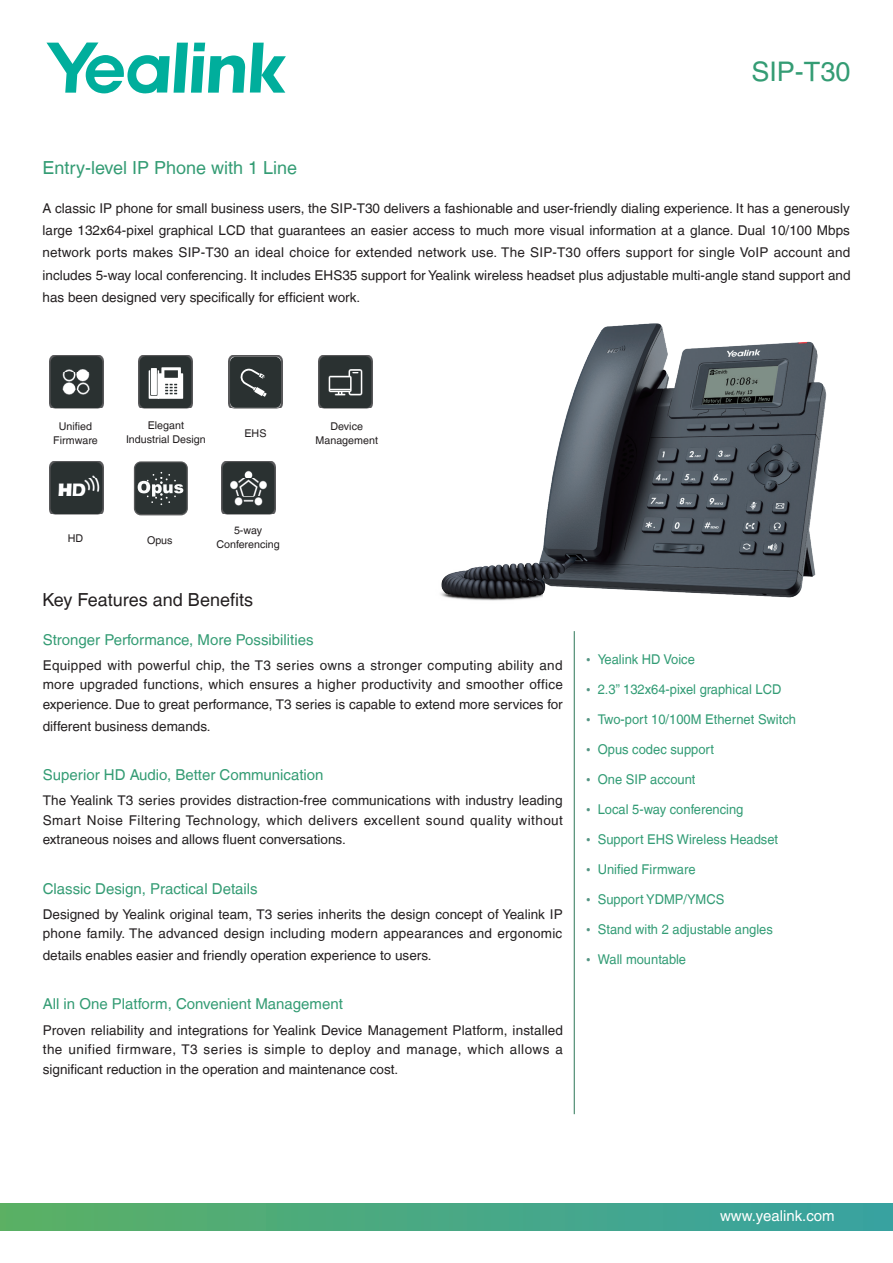
<style>
.page{position:relative;width:893px;height:1263px;background:#fff}
.page>*{position:absolute;margin:0;border:0;box-sizing:border-box;transform-origin:0 0}
.t1{font:27px "Helvetica LT";color:#349c74}
.t2{font:18px "Helvetica LT";color:#349c74}
.t3{font:18px "Helvetica LT";color:#231f20}
.t4{font:15px "Helvetica LT";color:#349c74}
.t5{font:15px "Helvetica LT";color:#fff}
.t6{font:13.5px/19.5px "Helvetica LT";color:#231f20;text-align:justify}
.t7{font:13.5px "Helvetica LT";color:#329c75;scale:.96 1}
.t8{font:10.65px/13.6px "Helvetica LT";color:#231f20;text-align:center}
.s1{font-family:"Microsoft Phags Pa";color:#559584}
</style>
<div class="page">
<svg style="left:46px;top:43px;width:240px;height:50px"></svg>
<div style="left:0;top:1203px;width:893px;height:27px;background:linear-gradient(to right,#5ab065,#38a2a2)"></div>
<hr style="left:574px;top:631px;width:1px;height:483px;background:#2d7757">
<img style="left:440px;top:323px;width:387px;height:278px">
<img style="left:319px;top:355px;width:54px;height:54px">
<img style="left:228px;top:355px;width:54px;height:54px">
<svg style="left:230px;top:357px;width:51px;height:51px;background:#383e3e"></svg>
<img style="left:139px;top:355px;width:54px;height:54px">
<svg style="left:140px;top:357px;width:51px;height:51px"></svg>
<img style="left:50px;top:355px;width:54px;height:54px">
<div style="left:134px;top:461px;width:54px;height:54px;border:3px solid #595a5b;border-radius:6px"></div>
<div style="left:135px;top:463px;width:52px;height:51px;background:#2c3333;border-radius:6px"></div>
<svg style="left:138px;top:472px;width:45px;height:33px"></svg>
<img style="left:221px;top:461px;width:54px;height:54px">
<img style="left:50px;top:461px;width:54px;height:54px">
<h1 class="t1" style="left:751px;top:55px;width:101px">SIP-T30</h1>
<h2 class="t2" style="left:43px;top:157px;width:256px">Entry-level IP Phone with 1 Line</h2>
<p class="t6" style="left:43px;top:196px;width:809px;line-height:22.5px">A classic IP phone for small business users, the SIP-T30 delivers a fashionable and user-friendly dialing experience. It has a generously large 132x64-pixel graphical LCD that guarantees an easier access to much more visual information at a glance. Dual 10/100 Mbps network ports makes SIP-T30 an ideal choice for extended network use. The SIP-T30 offers support for single VoIP account and includes 5-way local conferencing. It includes EHS35 support for Yealink wireless headset plus adjustable multi-angle stand support and has been designed very specifically for efficient work.</p>
<p class="t8" style="left:53px;top:420px;width:46px">Unified<br>Firmware</p>
<p class="t8" style="left:126px;top:418px;width:81px">Elegant<br>Industrial Design</p>
<p class="t8" style="left:244px;top:426px;width:23px">EHS</p>
<p class="t8" style="left:316px;top:420px;width:64px">Device<br>Management</p>
<p class="t8" style="left:68px;top:532px;width:17px">HD</p>
<p class="t8" style="left:147px;top:533px;width:27px">Opus</p>
<p class="t8" style="left:216px;top:523px;width:65px">5-way<br>Conferencing</p>
<h2 class="t3" style="left:43px;top:589px;width:212px">Key Features and Benefits</h2>
<p class="t4" style="left:43px;top:631px;width:272px">Stronger Performance, More Possibilities</p>
<p class="t6" style="left:43px;top:655px;width:522px">Equipped with powerful chip, the T3 series owns a stronger computing ability and more upgraded functions, which ensures a higher productivity and smoother office experience. Due to great performance, T3 series is capable to extend more services for</p>
<p class="t6" style="left:43px;top:716px;width:169px">different business demands.</p>
<p class="t4" style="left:43px;top:766px;width:282px">Superior HD Audio, Better Communication</p>
<p class="t6" style="left:43px;top:791px;width:522px">The Yealink T3 series provides distraction-free communications with industry leading Smart Noise Filtering Technology, which delivers excellent sound quality without extraneous noises and allows fluent conversations.</p>
<p class="t4" style="left:43px;top:880px;width:216px">Classic Design, Practical Details</p>
<p class="t6" style="left:43px;top:904px;width:521px">Designed by Yealink original team, T3 series inherits the design concept of Yealink IP phone family. The advanced design including modern appearances and ergonomic</p>
<p class="t6" style="left:43px;top:945px;width:390px">details enables easier and friendly operation experience to users.</p>
<p class="t4" style="left:43px;top:995px;width:302px">All in One Platform, Convenient Management</p>
<p class="t6" style="left:43px;top:1020px;width:522px">Proven reliability and integrations for Yealink Device Management Platform, installed the unified firmware, T3 series is simple to deploy and manage, which allows a significant reduction in the operation and maintenance cost.</p>
<p class="t7" style="left:586px;top:651px;width:115px"><span class="s1">•</span> Yealink HD Voice</p>
<p class="t7" style="left:586px;top:681px;width:205px"><span class="s1">•</span> 2.3” 132x64-pixel graphical LCD</p>
<p class="t7" style="left:586px;top:711px;width:221px"><span class="s1">•</span> Two-port 10/100M Ethernet Switch</p>
<p class="t7" style="left:586px;top:741px;width:135px"><span class="s1">•</span> Opus codec support</p>
<p class="t7" style="left:586px;top:771px;width:116px"><span class="s1">•</span> One SIP account</p>
<p class="t7" style="left:586px;top:801px;width:166px"><span class="s1">•</span> Local 5-way conferencing</p>
<p class="t7" style="left:586px;top:831px;width:202px"><span class="s1">•</span> Support EHS Wireless Headset</p>
<p class="t7" style="left:586px;top:861px;width:116px"><span class="s1">•</span> Unified Firmware</p>
<p class="t7" style="left:586px;top:891px;width:146px"><span class="s1">•</span> Support YDMP/YMCS</p>
<p class="t7" style="left:586px;top:921px;width:196px"><span class="s1">•</span> Stand with 2 adjustable angles</p>
<p class="t7" style="left:586px;top:951px;width:106px"><span class="s1">•</span> Wall mountable</p>
<p class="t5" style="left:720px;top:1207px;width:116px">www.yealink.com</p>
</div>
